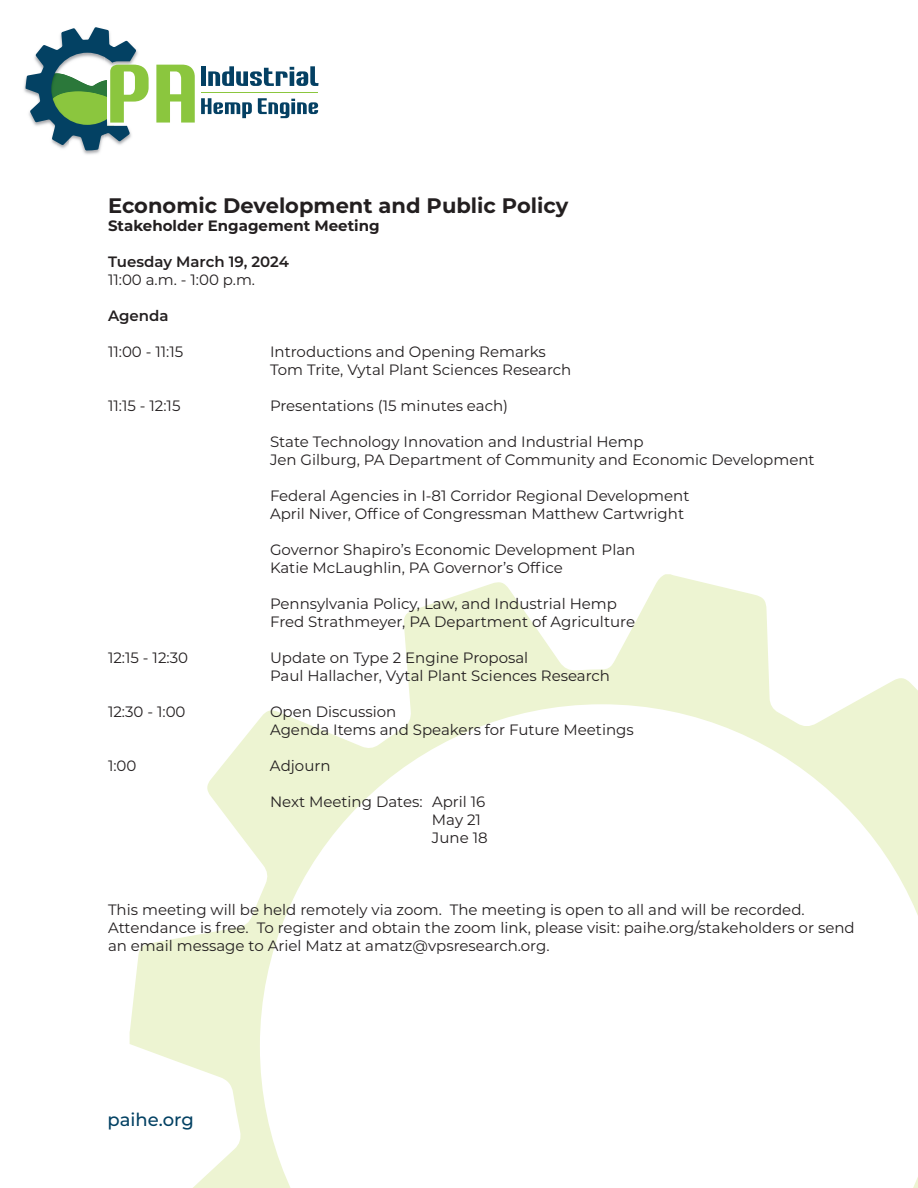
<style>
.page{position:relative;width:918px;height:1188px;background:#fff}
.page>*{position:absolute;margin:0;border:0;box-sizing:border-box;transform-origin:0 0}
.t1{font:700 21px "Montserrat";color:#231f20}
.t2{font:500 18px "Montserrat";color:#034163}
.t3{font:15px/18px "Montserrat";color:#231f20}
.t4{font:700 15px "Montserrat";color:#231f20}
.t5{font:600 15px "Montserrat";color:#231f20}
</style>
<div class="page">
<hr style="left:201px;top:92px;width:117px;height:1px;background:#8bc63e">
<img style="left:24px;top:85px;width:2px;height:8px">
<img style="left:83px;top:151px;width:17px;height:4px">
<svg style="left:26px;top:27px;width:123px;height:124px"></svg>
<svg style="left:156px;top:65px;width:39px;height:58px"></svg>
<div style="left:201px;top:66px;width:5px;height:20px;background:#044063"></div>
<svg style="left:208px;top:66px;width:111px;height:20px"></svg>
<svg style="left:201px;top:98px;width:51px;height:20px"></svg>
<svg style="left:258px;top:98px;width:60px;height:20px"></svg>
<svg style="left:130px;top:574px;width:788px;height:614px"></svg>
<p class="t1" style="left:108px;top:190px;width:462px">Economic Development and Public Policy</p>
<p class="t4" style="left:108px;top:214px;width:273px">Stakeholder Engagement Meeting</p>
<p class="t5" style="left:108px;top:251px;width:182px">Tuesday March 19, 2024</p>
<p class="t3" style="left:108px;top:270px;width:149px">11:00 a.m. - 1:00 p.m.</p>
<p class="t5" style="left:108px;top:305px;width:62px">Agenda</p>
<p class="t3" style="left:108px;top:342px;width:77px">11:00 - 11:15</p>
<p class="t3" style="left:270px;top:342px;width:277px">Introductions and Opening Remarks</p>
<p class="t3" style="left:270px;top:360px;width:303px">Tom Trite, Vytal Plant Sciences Research</p>
<p class="t3" style="left:108px;top:396px;width:74px">11:15 - 12:15</p>
<p class="t3" style="left:270px;top:396px;width:240px">Presentations (15 minutes each)</p>
<p class="t3" style="left:270px;top:432px;width:375px">State Technology Innovation and Industrial Hemp</p>
<p class="t3" style="left:270px;top:450px;width:546px">Jen Gilburg, PA Department of Community and Economic Development</p>
<p class="t3" style="left:270px;top:486px;width:421px">Federal Agencies in I-81 Corridor Regional Development</p>
<p class="t3" style="left:270px;top:504px;width:416px">April Niver, Office of Congressman Matthew Cartwright</p>
<p class="t3" style="left:270px;top:540px;width:367px">Governor Shapiro’s Economic Development Plan</p>
<p class="t3" style="left:270px;top:558px;width:294px">Katie McLaughlin, PA Governor’s Office</p>
<p class="t3" style="left:270px;top:594px;width:349px">Pennsylvania Policy, Law, and Industrial Hemp</p>
<p class="t3" style="left:270px;top:612px;width:367px">Fred Strathmeyer, PA Department of Agriculture</p>
<p class="t3" style="left:108px;top:648px;width:82px">12:15 - 12:30</p>
<p class="t3" style="left:270px;top:648px;width:260px">Update on Type 2 Engine Proposal</p>
<p class="t3" style="left:270px;top:666px;width:342px">Paul Hallacher, Vytal Plant Sciences Research</p>
<p class="t3" style="left:108px;top:702px;width:79px">12:30 - 1:00</p>
<p class="t3" style="left:270px;top:702px;width:128px">Open Discussion</p>
<p class="t3" style="left:270px;top:720px;width:365px">Agenda Items and Speakers for Future Meetings</p>
<p class="t3" style="left:108px;top:756px;width:30px">1:00</p>
<p class="t3" style="left:270px;top:756px;width:62px">Adjourn</p>
<p class="t3" style="left:270px;top:792px;width:217px">Next Meeting Dates: April 16</p>
<p class="t3" style="left:432px;top:810px;width:51px">May 21</p>
<p class="t3" style="left:432px;top:828px;width:57px">June 18</p>
<p class="t3" style="left:108px;top:900px;width:748px">This meeting will be held remotely via zoom. The meeting is open to all and will be recorded.<br>Attendance is free. To register and obtain the zoom link, please visit: paihe.org/stakeholders or send an email message to Ariel Matz at amatz@vpsresearch.org.</p>
<p class="t2" style="left:108px;top:1107px;width:88px">paihe.org</p>
</div>
